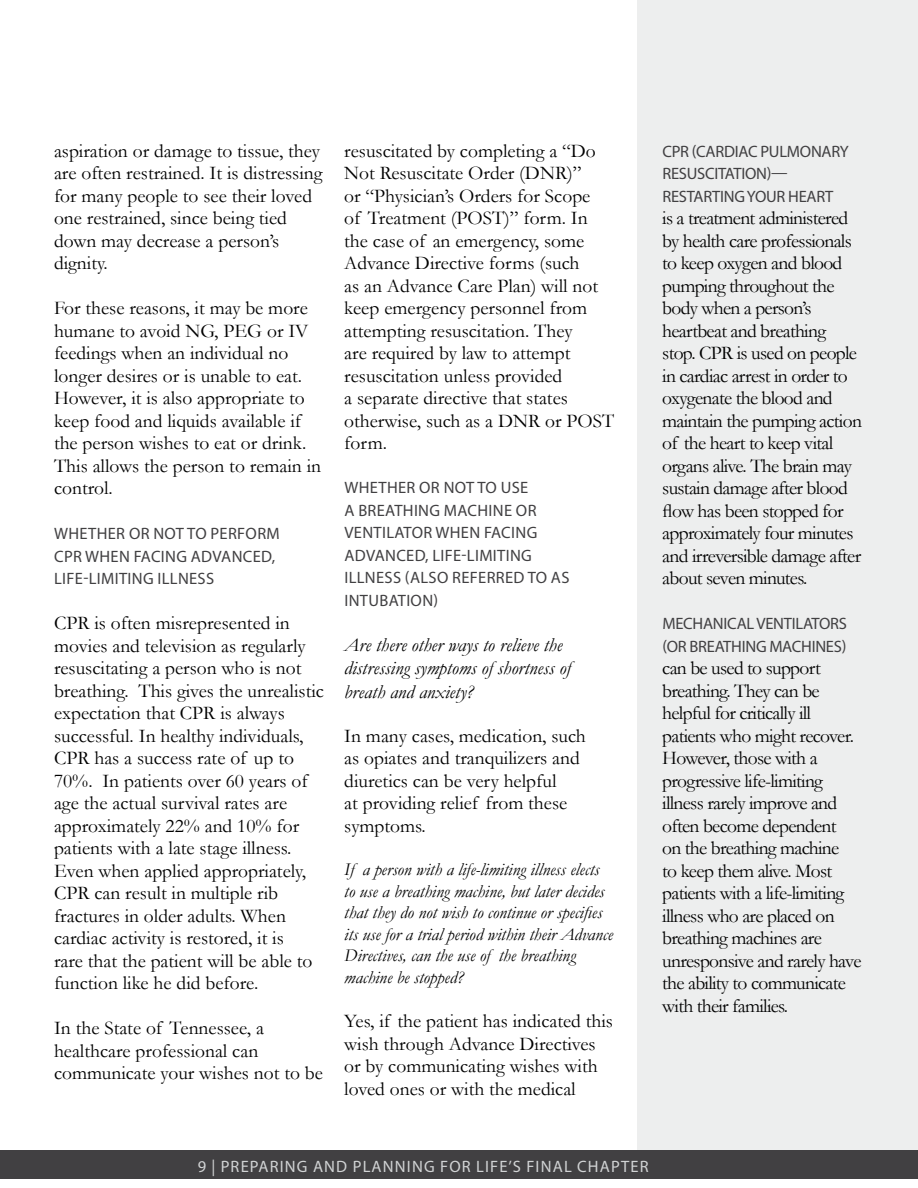
<style>
.page{position:relative;width:918px;height:1188px;background:#fff}
.page>*{position:absolute;margin:0;border:0;box-sizing:border-box;transform-origin:0 0}
.t1{font:19.5px/22.5px "Garamond";color:#000}
.t2{font:19.5px/22.5px "Garamond";letter-spacing:-.035em;color:#000}
.t3{font:italic 19.5px/23.4px "Garamond";color:#000}
.t4{font:italic 18px/21.6px "Garamond";color:#000}
.t5{font:16.5px/22.5px "Myriad Pro";letter-spacing:.02em;color:#414042}
.t6{font:16.5px/22.5px "Myriad Pro";letter-spacing:-.015em;color:#414042}
.t7{font:16.5px "Myriad Pro";letter-spacing:.07em;color:#d1d3d4}
</style>
<div class="page">
<div style="left:0;top:1150px;width:918px;height:29px;background:#414042"></div>
<div style="left:637px;top:0;width:281px;height:1150px;background:#edeeee"></div>
<p class="t1" style="left:54px;top:139px;width:270px">aspiration or damage to tissue, they are often restrained. It is distressing for many people to see their loved one restrained, since being tied down may decrease a person’s dignity.</p>
<p class="t1" style="left:54px;top:296px;width:269px">For these reasons, it may be more humane to avoid NG, PEG or IV feedings when an individual no longer desires or is unable to eat.<br>However, it is also appropriate to keep food and liquids available if the person wishes to eat or drink.<br>This allows the person to remain in control.</p>
<p class="t5" style="left:54px;top:522px;width:227px">WHETHER OR NOT TO PERFORM<br>CPR WHEN FACING ADVANCED,<br>LIFE-LIMITING ILLNESS</p>
<p class="t1" style="left:54px;top:611px;width:271px">CPR is often misrepresented in movies and television as regularly resuscitating a person who is not breathing. This gives the unrealistic expectation that CPR is always successful. In healthy individuals,<br>CPR has a success rate of up to<br>70%. In patients over 60 years of age the actual survival rates are approximately 22% and 10% for patients with a late stage illness.<br>Even when applied appropriately,<br>CPR can result in multiple rib fractures in older adults. When cardiac activity is restored, it is<br>rare that the patient will be able to function like he did before.</p>
<p class="t1" style="left:54px;top:1016px;width:271px">In the State of Tennessee, a healthcare professional can communicate your wishes not to be</p>
<p class="t1" style="left:344px;top:139px;width:271px">resuscitated by completing a “Do<br>Not Resuscitate Order (DNR)”<br>or “Physician’s Orders for Scope<br>of Treatment (POST)” form. In the case of an emergency, some<br>Advance Directive forms (such<br>as an Advance Care Plan) will not keep emergency personnel from attempting resuscitation. They<br>are required by law to attempt resuscitation unless provided<br>a separate directive that states otherwise, such as a DNR or POST form.</p>
<p class="t5" style="left:344px;top:476px;width:227px">WHETHER OR NOT TO USE<br>A BREATHING MACHINE OR<br>VENTILATOR WHEN FACING<br>ADVANCED, LIFE-LIMITING<br>ILLNESS (ALSO REFERRED TO AS<br>INTUBATION)</p>
<p class="t3" style="left:344px;top:633px;width:228px">Are there other ways to relieve the distressing symptoms of shortness of breath and anxiety?</p>
<p class="t1" style="left:344px;top:724px;width:243px">In many cases, medication, such as opiates and tranquilizers and diuretics can be very helpful<br>at providing relief from these symptoms.</p>
<p class="t4" style="left:344px;top:858px;width:270px">If a person with a life-limiting illness elects to use a breathing machine, but later decides that they do not wish to continue or specifies its use for a trial period within their Advance Directives, can the use of the breathing machine be stopped?</p>
<p class="t1" style="left:344px;top:1009px;width:270px">Yes, if the patient has indicated this wish through Advance Directives or by communicating wishes with loved ones or with the medical</p>
<p class="t6" style="left:662px;top:140px;width:188px">CPR (CARDIAC PULMONARY<br>RESUSCITATION)—<br>RESTARTING YOUR HEART</p>
<p class="t2" style="left:662px;top:206px;width:201px">is a treatment administered by health care professionals to keep oxygen and blood pumping throughout the body when a person’s heartbeat and breathing stop. CPR is used on people in cardiac arrest in order to oxygenate the blood and maintain the pumping action of the heart to keep vital organs alive. The brain may sustain damage after blood flow has been stopped for approximately four minutes and irreversible damage after about seven minutes.</p>
<p class="t6" style="left:662px;top:612px;width:186px">MECHANICAL VENTILATORS (OR BREATHING MACHINES)</p>
<p class="t2" style="left:662px;top:656px;width:201px">can be used to support breathing. They can be helpful for critically ill patients who might recover.<br>However, those with a progressive life-limiting illness rarely improve and often become dependent<br>on the breathing machine<br>to keep them alive. Most patients with a life-limiting illness who are placed on breathing machines are unresponsive and rarely have the ability to communicate with their families.</p>
<p class="t7" style="left:198px;top:1156px;width:452px">9 | PREPARING AND PLANNING FOR LIFE’S FINAL CHAPTER</p>
</div>
